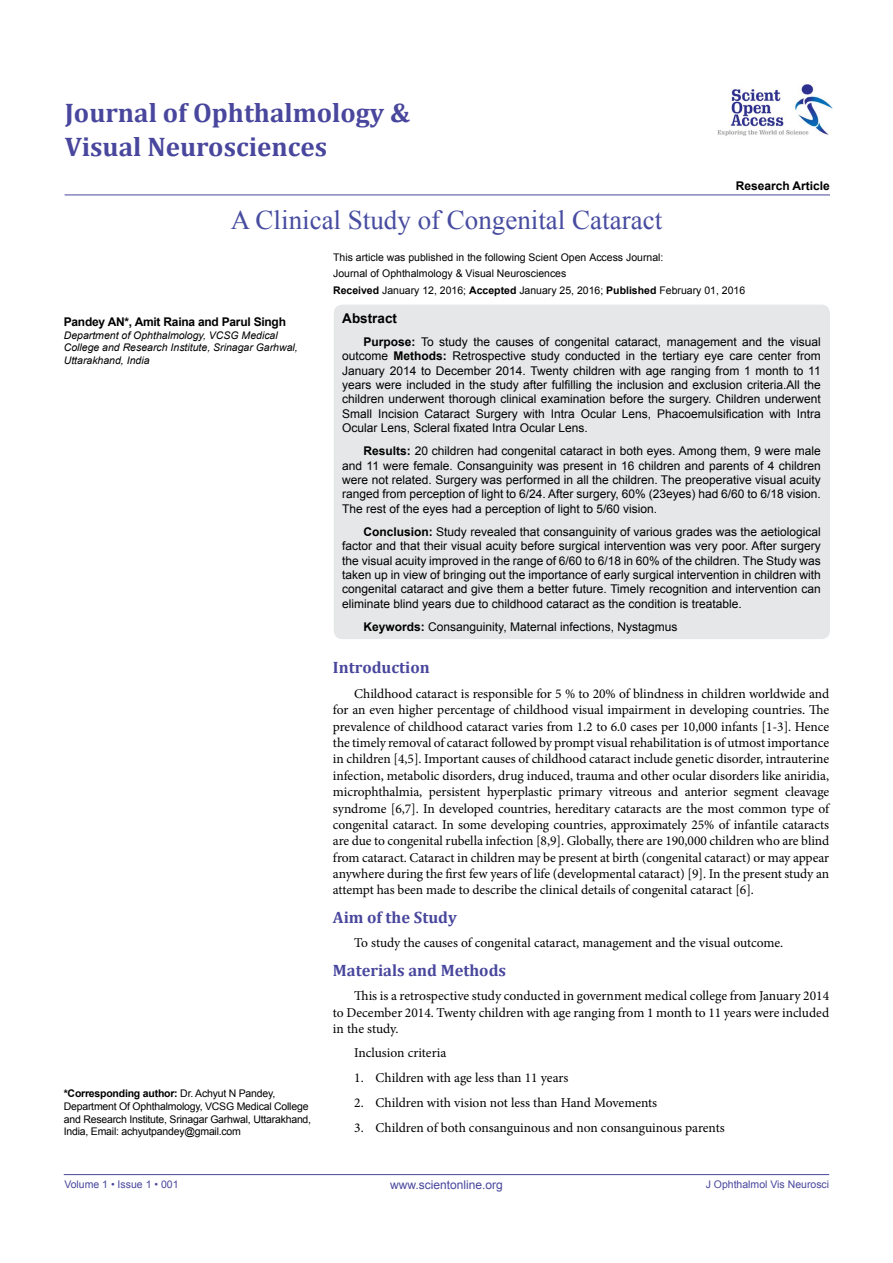
<style>
.page{position:relative;width:893px;height:1263px;background:#fff}
.page>*{position:absolute;margin:0;border:0;box-sizing:border-box;transform-origin:0 0}
.t1{font:700 27px/34.5px "Cambria";color:#49479d}
.t2{font:27px "Times New Roman";color:#474ca0}
.t3{font:700 16.5px "Cambria";color:#49479d}
.t4{font:13.5px/16.4px "Minion Pro";letter-spacing:-.005em;color:#000;text-align:justify}
.t5{font:700 13.5px "Arial";color:#000}
.t6{font:12px/14.4px "Arial";color:#000;text-align:justify}
.t7{font:700 12px "Arial";letter-spacing:-.02em;color:#000}
.t8{font:12px "Arial";color:#49479d}
.t9{font:700 12px "Arial";color:#000}
.t10{font:10.5px/16.8px "Arial";color:#000}
.t11{font:10.5px/12.6px "Arial";letter-spacing:-.02em;color:#000}
.t12{font:italic 10.5px/12.6px "Arial";color:#000}
.t13{font:10.5px "Arial";color:#49479d}
.s1{font-weight:700}
</style>
<div class="page">
<hr style="left:64px;top:1174px;width:765px;height:1px;background:#49479d">
<img style="left:717px;top:84px;width:116px;height:52px">
<hr style="left:65px;top:195px;width:765px;height:1px;background:#49479d">
<div style="left:334px;top:305px;width:496px;height:334px;background:#e6e7e8;border-radius:9px"></div>
<h1 class="t1" style="left:65px;top:95px;width:347px">Journal of Ophthalmology &amp;<br>Visual Neurosciences</h1>
<h1 class="t2" style="left:231px;top:202px;width:433px">A Clinical Study of Congenital Cataract</h1>
<p class="t9" style="left:736px;top:178px;width:96px">Research Article</p>
<p class="t7" style="left:64px;top:314px;width:224px">Pandey AN*, Amit Raina and Parul Singh</p>
<p class="t12" style="left:64px;top:329px;width:236px">Department of Ophthalmology, VCSG Medical<br>College and Research Institute, Srinagar Garhwal,<br>Uttarakhand, India</p>
<p class="t11" style="left:64px;top:1087px;width:249px"><span class="s1">*Corresponding author:</span> Dr. Achyut N Pandey, Department Of Ophthalmology, VCSG Medical College and Research Institute, Srinagar Garhwal, Uttarakhand, India, Email: achyutpandey@gmail.com</p>
<p class="t10" style="left:333px;top:249px;width:414px">This article was published in the following Scient Open Access Journal:<br>Journal of Ophthalmology &amp; Visual Neurosciences<br><span class="s1">Received</span> January 12, 2016; <span class="s1">Accepted</span> January 25, 2016; <span class="s1">Published</span> February 01, 2016</p>
<p class="t5" style="left:342px;top:309px;width:56px">Abstract</p>
<p class="t6" style="left:342px;top:335px;width:480px;text-indent:21px"><span class="s1">Purpose:</span> To study the causes of congenital cataract, management and the visual outcome <span class="s1">Methods:</span> Retrospective study conducted in the tertiary eye care center from January 2014 to December 2014. Twenty children with age ranging from 1 month to 11 years were included in the study after fulfilling the inclusion and exclusion criteria.All the children underwent thorough clinical examination before the surgery. Children underwent Small Incision Cataract Surgery with Intra Ocular Lens, Phacoemulsification with Intra Ocular Lens, Scleral fixated Intra Ocular Lens.</p>
<p class="t6" style="left:342px;top:444px;width:480px;text-indent:21px"><span class="s1">Results:</span> 20 children had congenital cataract in both eyes. Among them, 9 were male and 11 were female. Consanguinity was present in 16 children and parents of 4 children were not related. Surgery was performed in all the children. The preoperative visual acuity ranged from perception of light to 6/24. After surgery, 60% (23eyes) had 6/60 to 6/18 vision.<br>The rest of the eyes had a perception of light to 5/60 vision.</p>
<p class="t6" style="left:342px;top:524px;width:480px;text-indent:21px"><span class="s1">Conclusion:</span> Study revealed that consanguinity of various grades was the aetiological factor and that their visual acuity before surgical intervention was very poor. After surgery the visual acuity improved in the range of 6/60 to 6/18 in 60% of the children. The Study was taken up in view of bringing out the importance of early surgical intervention in children with congenital cataract and give them a better future. Timely recognition and intervention can eliminate blind years due to childhood cataract as the condition is treatable.</p>
<p class="t6" style="left:364px;top:619px;width:315px"><span class="s1">Keywords:</span> Consanguinity, Maternal infections, Nystagmus</p>
<p class="t3" style="left:333px;top:656px;width:98px">Introduction</p>
<p class="t4" style="left:333px;top:686px;width:498px;text-indent:21px">Childhood cataract is responsible for 5 % to 20% of blindness in children worldwide and for an even higher percentage of childhood visual impairment in developing countries. The prevalence of childhood cataract varies from 1.2 to 6.0 cases per 10,000 infants [1-3]. Hence the timely removal of cataract followed by prompt visual rehabilitation is of utmost importance in children [4,5]. Important causes of childhood cataract include genetic disorder, intrauterine infection, metabolic disorders, drug induced, trauma and other ocular disorders like aniridia, microphthalmia, persistent hyperplastic primary vitreous and anterior segment cleavage syndrome [6,7]. In developed countries, hereditary cataracts are the most common type of congenital cataract. In some developing countries, approximately 25% of infantile cataracts are due to congenital rubella infection [8,9]. Globally, there are 190,000 children who are blind from cataract. Cataract in children may be present at birth (congenital cataract) or may appear anywhere during the first few years of life (developmental cataract) [9]. In the present study an attempt has been made to describe the clinical details of congenital cataract [6].</p>
<p class="t3" style="left:333px;top:905px;width:125px">Aim of the Study</p>
<p class="t4" style="left:354px;top:935px;width:431px">To study the causes of congenital cataract, management and the visual outcome.</p>
<p class="t3" style="left:333px;top:958px;width:175px">Materials and Methods</p>
<p class="t4" style="left:333px;top:988px;width:498px;text-indent:21px">This is a retrospective study conducted in government medical college from January 2014 to December 2014. Twenty children with age ranging from 1 month to 11 years were included in the study.</p>
<p class="t4" style="left:354px;top:1045px;width:94px">Inclusion criteria</p>
<p class="t4" style="left:354px;top:1070px;width:216px">1. Children with age less than 11 years</p>
<p class="t4" style="left:354px;top:1094px;width:305px">2. Children with vision not less than Hand Movements</p>
<p class="t4" style="left:354px;top:1119px;width:372px">3. Children of both consanguinous and non consanguinous parents</p>
<p class="t13" style="left:64px;top:1178px;width:116px">Volume 1 • Issue 1 • 001</p>
<p class="t8" style="left:390px;top:1177px;width:114px">www.scientonline.org</p>
<p class="t13" style="left:706px;top:1178px;width:125px">J Ophthalmol Vis Neurosci</p>
</div>
